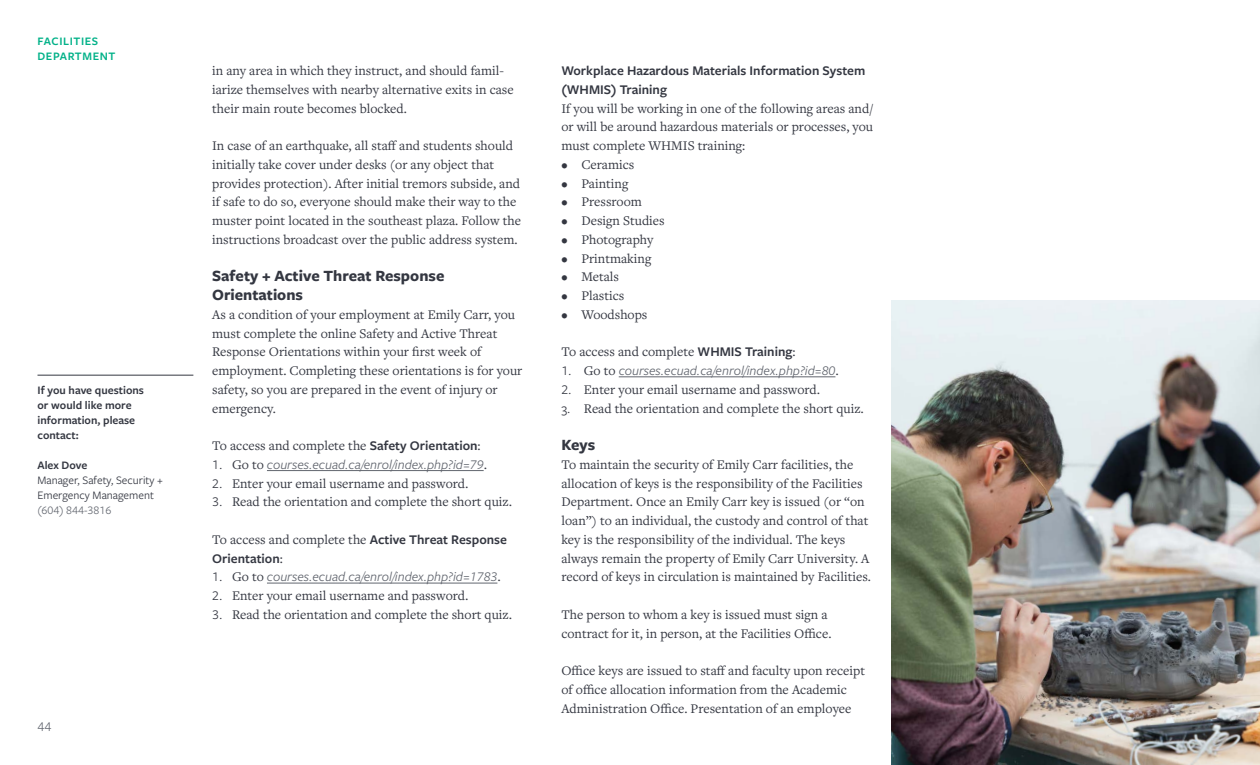
<style>
.page{position:relative;width:1260px;height:765px;background:#fff}
.page>*{position:absolute;margin:0;border:0;box-sizing:border-box;transform-origin:0 0}
.t1{font:700 16.25px/18.8px "Freight Sans Pro";color:#343741}
.Text{font:13.75px/18.8px "Freight Text Pro";color:#343741}
.t2{font:italic 13.75px "Freight Sans Pro";color:#62666f}
.Text-2{font:600 13.75px/18.8px "Freight Sans Pro";color:#343741}
.t3{font:13.75px "Freight Sans Pro";color:#62666f}
.SN{font:600 11.88px/15px "Freight Sans Pro";color:#343741}
.SN-2{font:11.88px/15px "Freight Sans Pro";color:#343741}
.Text-3{font:600 11.88px/15px "Freight Sans Pro";letter-spacing:.05em;color:#00b188}
.SN-3{font:11.88px "Freight Sans Pro";color:#62666f}
.s1{font-family:"Freight Sans Pro";font-weight:600}
.s2{font-style:normal;color:#343741}
.s3{font-family:"Freight Text Pro";font-style:normal;color:#343741}
.s4{font-family:"Freight Sans Pro"}
.s5{font-family:"Freight Text Pro";font-weight:400}
</style>
<div class="page">
<hr style="left:267px;top:470px;width:217px;height:1px;background:#62666f">
<hr style="left:267px;top:583px;width:230px;height:1px;background:#62666f">
<hr style="left:619px;top:377px;width:216px;height:1px;background:#62666f">
<hr style="left:38px;top:375px;width:155px;height:1px;background:#343741">
<img style="left:892px;top:300px;width:368px;height:465px">
<p class="Text-3" style="left:38px;top:33px;width:79px">FACILITIES<br>DEPARTMENT</p>
<p class="SN" style="left:38px;top:382px;width:108px">If you have questions or would like more information, please contact:</p>
<p class="SN" style="left:38px;top:457px;width:51px">Alex Dove</p>
<p class="SN-2" style="left:38px;top:472px;width:127px">Manager, Safety, Security +<br>Emergency Management</p>
<p class="SN-3" style="left:38px;top:502px;width:75px">(604) 844-3816</p>
<p class="t3" style="left:38px;top:718px;width:15px">44</p>
<p class="Text" style="left:212px;top:61px;width:303px">in any area in which they instruct, and should famil&shy;iarize themselves with nearby alternative exits in case their main route becomes blocked.</p>
<p class="Text" style="left:212px;top:136px;width:310px">In case of an earthquake, all staff and students should initially take cover under desks (or any object that provides protection). After initial tremors subside, and if safe to do so, everyone should make their way to the muster point located in the southeast plaza. Follow the instructions broadcast over the public address system.</p>
<h4 class="t1" style="left:212px;top:266px;width:234px">Safety + Active Threat Response<br>Orientations</h4>
<p class="Text" style="left:212px;top:304px;width:312px">As a condition of your employment at Emily Carr, you must complete the online Safety and Active Threat Response Orientations within your first week of employment. Completing these orientations is for your safety, so you are prepared in the event of injury or emergency.</p>
<p class="Text" style="left:212px;top:436px;width:270px">To access and complete the <span class="s1">Safety Orientation</span>:</p>
<p class="t2" style="left:212px;top:455px;width:276px"><span class="s2">1.</span> <span class="s3">Go to</span> courses.ecuad.ca/enrol/index.php?id=79<span class="s3">.</span></p>
<p class="Text" style="left:212px;top:473px;width:258px"><span class="s4">2.</span> Enter your email username and password.</p>
<p class="Text" style="left:212px;top:492px;width:302px"><span class="s4">3.</span> Read the orientation and complete the short quiz.</p>
<p class="Text-2" style="left:212px;top:529px;width:296px"><span class="s5">To access and complete the</span> Active Threat Response<br>Orientation<span class="s5">:</span></p>
<p class="t2" style="left:212px;top:568px;width:290px"><span class="s2">1.</span> <span class="s3">Go to</span> courses.ecuad.ca/enrol/index.php?id=1783<span class="s3">.</span></p>
<p class="Text" style="left:212px;top:586px;width:258px"><span class="s4">2.</span> Enter your email username and password.</p>
<p class="Text" style="left:212px;top:604px;width:302px"><span class="s4">3.</span> Read the orientation and complete the short quiz.</p>
<p class="Text-2" style="left:561px;top:61px;width:305px">Workplace Hazardous Materials Information System (WHMIS) Training</p>
<p class="Text" style="left:561px;top:98px;width:313px;text-align:justify">If you will be working in one of the following areas and/ or will be around hazardous materials or processes, you must complete WHMIS training:</p>
<p class="Text" style="left:561px;top:154px;width:75px"><span class="s1">•</span> Ceramics</p>
<p class="Text" style="left:561px;top:173px;width:68px"><span class="s1">•</span> Painting</p>
<p class="Text" style="left:561px;top:192px;width:82px"><span class="s1">•</span> Pressroom</p>
<p class="Text" style="left:561px;top:211px;width:105px"><span class="s1">•</span> Design Studies</p>
<p class="Text" style="left:561px;top:229px;width:93px"><span class="s1">•</span> Photography</p>
<p class="Text" style="left:561px;top:248px;width:91px"><span class="s1">•</span> Printmaking</p>
<p class="Text" style="left:561px;top:267px;width:59px"><span class="s1">•</span> Metals</p>
<p class="Text" style="left:561px;top:286px;width:65px"><span class="s1">•</span> Plastics</p>
<p class="Text" style="left:561px;top:304px;width:88px"><span class="s1">•</span> Woodshops</p>
<p class="Text" style="left:561px;top:342px;width:236px">To access and complete <span class="s1">WHMIS Training</span>:</p>
<p class="t2" style="left:561px;top:361px;width:279px"><span class="s2">1.</span> <span class="s3">Go to</span> courses.ecuad.ca/enrol/index.php?id=80<span class="s3">.</span></p>
<p class="Text" style="left:561px;top:379px;width:260px"><span class="s4">2.</span> Enter your email username and password.</p>
<p class="Text" style="left:561px;top:398px;width:304px"><span class="s4">3.</span> Read the orientation and complete the short quiz.</p>
<h4 class="t1" style="left:561px;top:435px;width:35px">Keys</h4>
<p class="Text" style="left:561px;top:454px;width:311px">To maintain the security of Emily Carr facilities, the allocation of keys is the responsibility of the Facilities Department. Once an Emily Carr key is issued (or “on loan”) to an individual, the custody and control of that key is the responsibility of the individual. The keys always remain the property of Emily Carr University. A record of keys in circulation is maintained by Facilities.</p>
<p class="Text" style="left:561px;top:604px;width:272px">The person to whom a key is issued must sign a contract for it, in person, at the Facilities Office.</p>
<p class="Text" style="left:561px;top:661px;width:305px">Office keys are issued to staff and faculty upon receipt of office allocation information from the Academic<br>Administration Office. Presentation of an employee</p>
</div>
